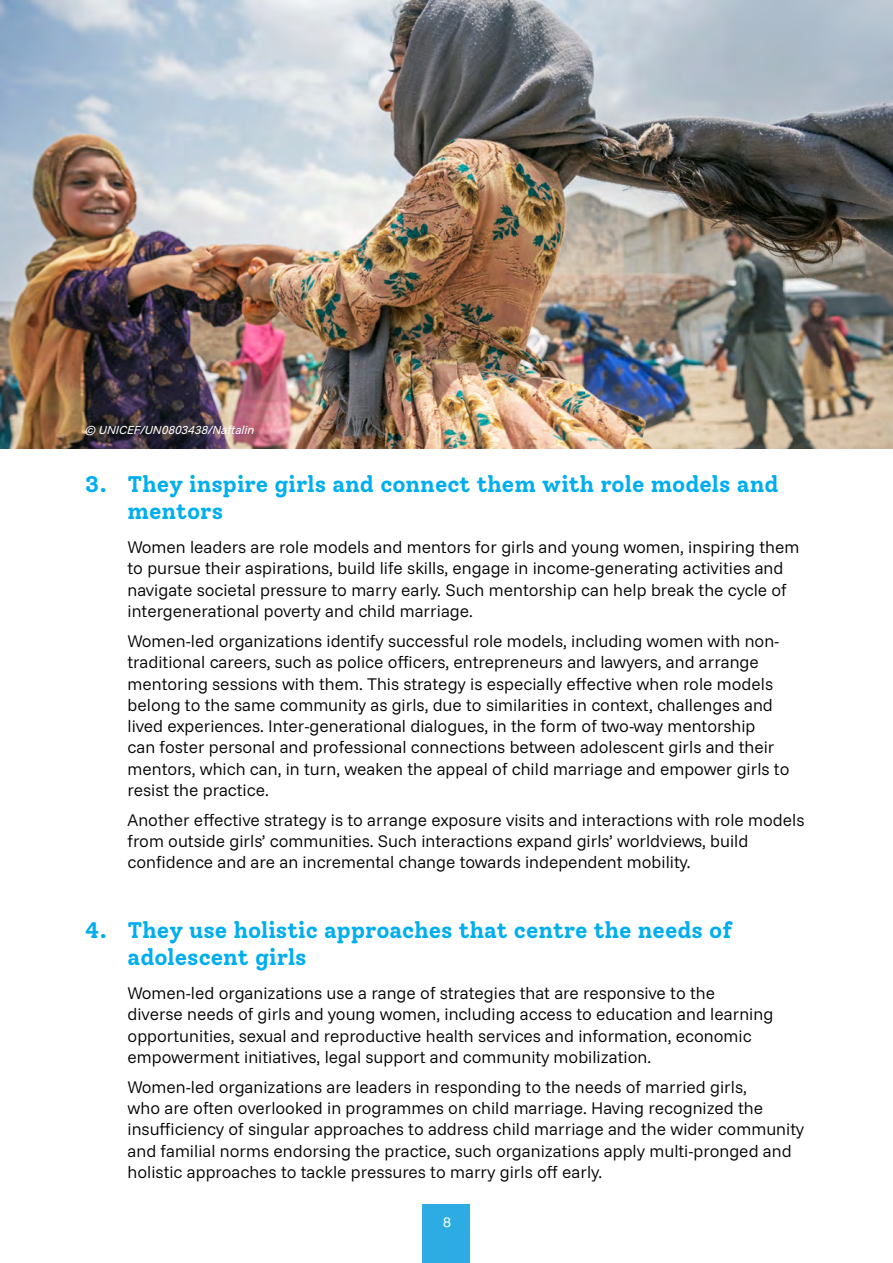
<style>
.page{position:relative;width:893px;height:1263px;background:#fff}
.page>*{position:absolute;margin:0;border:0;box-sizing:border-box;transform-origin:0 0}
.t1{font:700 22.5px/27px "Solway";color:#00aeef}
.t2{font:300 17.25px/21.3px "Funnel Sans";color:#000}
.t3{font:13.5px "Solway";color:#fff}
.t4{font:italic 300 12px "Funnel Sans";color:#fff}
</style>
<div class="page">
<img style="left:0;top:0;width:893px;height:449px">
<div style="left:423px;top:1204px;width:47px;height:59px;background:#2cace2"></div>
<p class="t4" style="left:85px;top:422px;width:171px">© UNICEF/UN0803438/Naftalin</p>
<h1 class="t1" style="left:128px;top:471px;width:652px;text-indent:-43px">3. They inspire girls and connect them with role models and mentors</h1>
<p class="t2" style="left:128px;top:537px;width:673px">Women leaders are role models and mentors for girls and young women, inspiring them to pursue their aspirations, build life skills, engage in income-generating activities and navigate societal pressure to marry early. Such mentorship can help break the cycle of intergenerational poverty and child marriage.</p>
<p class="t2" style="left:128px;top:630px;width:663px">Women-led organizations identify successful role models, including women with non&shy;traditional careers, such as police officers, entrepreneurs and lawyers, and arrange mentoring sessions with them. This strategy is especially effective when role models belong to the same community as girls, due to similarities in context, challenges and lived experiences. Inter-generational dialogues, in the form of two-way mentorship<br>can foster personal and professional connections between adolescent girls and their mentors, which can, in turn, weaken the appeal of child marriage and empower girls to resist the practice.</p>
<p class="t2" style="left:128px;top:809px;width:678px">Another effective strategy is to arrange exposure visits and interactions with role models from outside girls’ communities. Such interactions expand girls’ worldviews, build confidence and are an incremental change towards independent mobility.</p>
<h1 class="t1" style="left:128px;top:916px;width:606px;text-indent:-43px">4. They use holistic approaches that centre the needs of adolescent girls</h1>
<p class="t2" style="left:128px;top:983px;width:647px">Women-led organizations use a range of strategies that are responsive to the diverse needs of girls and young women, including access to education and learning opportunities, sexual and reproductive health services and information, economic empowerment initiatives, legal support and community mobilization.</p>
<p class="t2" style="left:128px;top:1076px;width:678px">Women-led organizations are leaders in responding to the needs of married girls,<br>who are often overlooked in programmes on child marriage. Having recognized the insufficiency of singular approaches to address child marriage and the wider community and familial norms endorsing the practice, such organizations apply multi-pronged and holistic approaches to tackle pressures to marry girls off early.</p>
<p class="t3" style="left:443px;top:1214px;width:10px">8</p>
</div>
